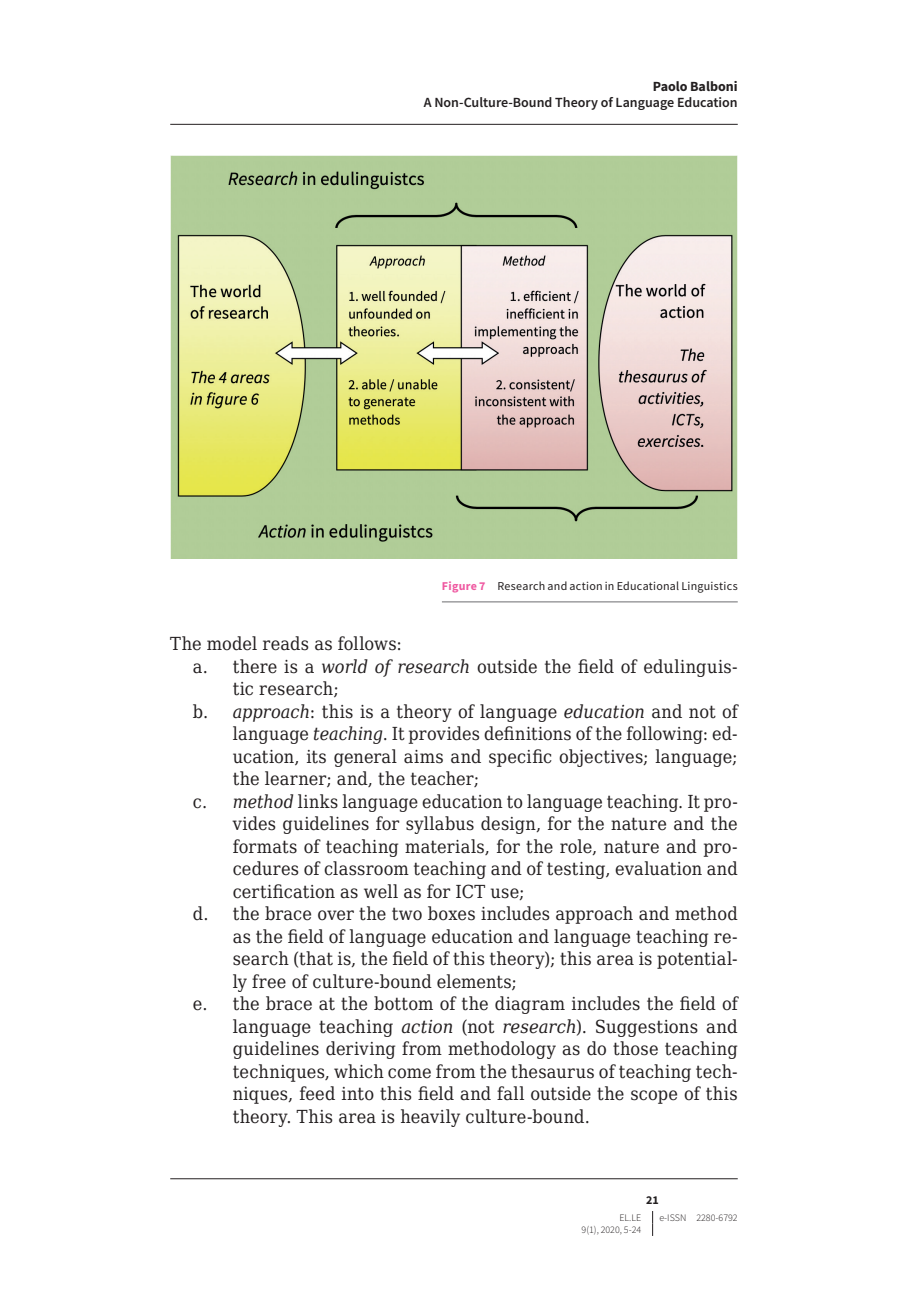
<style>
.page{position:relative;width:908px;height:1304px;background:#fff}
.page>*{position:absolute;margin:0;border:0;box-sizing:border-box;transform-origin:0 0}
._031-ecf-para-1{font:18px/22.4px "DejaVu Serif Condensed";letter-spacing:.01em;color:#231f20;text-align:justify}
.t1{font:600 14px "Source Sans Pro";color:#231f20}
.t2{font:700 14px "Source Sans Pro";color:#231f20}
._055e-ecf-figura-did{font:12px "Source Sans Pro";letter-spacing:.02em;color:#231f20}
.t3{font:700 12px "Source Sans Pro";color:#231f20}
.t4{font:300 10px "Source Sans Pro";color:#231f20}
.s1{font-weight:700;color:#ef59a1}
.s2{font-style:italic}
</style>
<div class="page">
<svg style="left:652px;top:1211px;width:1px;height:25px"></svg>
<hr style="left:441px;top:602px;width:296px;height:1px;background:#6c6d70">
<img style="left:170px;top:155px;width:567px;height:404px">
<hr style="left:170px;top:124px;width:567px;height:1px;background:#231f20">
<hr style="left:170px;top:1178px;width:567px;height:1px;background:#231f20">
<p class="t2" style="left:652px;top:77px;width:86px">Paolo Balboni</p>
<p class="t1" style="left:423px;top:94px;width:315px">A Non-Culture-Bound Theory of Language Education</p>
<p class="_055e-ecf-figura-did" style="left:441px;top:579px;width:297px"><span class="s1">Figure 7</span> Research and action in Educational Linguistics</p>
<p class="_031-ecf-para-1" style="left:170px;top:632px;width:233px">The model reads as follows:</p>
<p class="_031-ecf-para-1" style="left:232px;top:655px;width:506px;text-indent:-40px">a. there is a <span class="s2">world of research</span> outside the field of edulinguis&shy;tic research;</p>
<p class="_031-ecf-para-1" style="left:232px;top:700px;width:506px;text-indent:-40px">b. <span class="s2">approach</span>: this is a theory of language <span class="s2">education</span> and not of language <span class="s2">teaching</span>. It provides definitions of the following: ed&shy;ucation, its general aims and specific objectives; language; the learner; and, the teacher;</p>
<p class="_031-ecf-para-1" style="left:232px;top:790px;width:506px;text-indent:-40px">c. <span class="s2">method</span> links language education to language teaching. It pro&shy;vides guidelines for syllabus design, for the nature and the formats of teaching materials, for the role, nature and pro&shy;cedures of classroom teaching and of testing, evaluation and certification as well as for ICT use;</p>
<p class="_031-ecf-para-1" style="left:232px;top:902px;width:506px;text-indent:-40px">d. the brace over the two boxes includes approach and method as the field of language education and language teaching re&shy;search (that is, the field of this theory); this area is potential&shy;ly free of culture-bound elements;</p>
<p class="_031-ecf-para-1" style="left:232px;top:992px;width:506px;text-indent:-40px">e. the brace at the bottom of the diagram includes the field of language teaching <span class="s2">action</span> (not <span class="s2">research</span>). Suggestions and guidelines deriving from methodology as do those teaching techniques, which come from the thesaurus of teaching tech&shy;niques, feed into this field and fall outside the scope of this theory. This area is heavily culture-bound.</p>
<p class="t3" style="left:646px;top:1192px;width:14px">21</p>
<p class="t4" style="left:619px;top:1211px;width:23px">EL.LE</p>
<p class="t4" style="left:659px;top:1211px;width:80px">e-ISSN 2280-6792</p>
<p class="t4" style="left:581px;top:1224px;width:61px">9(1), 2020, 5-24</p>
</div>
